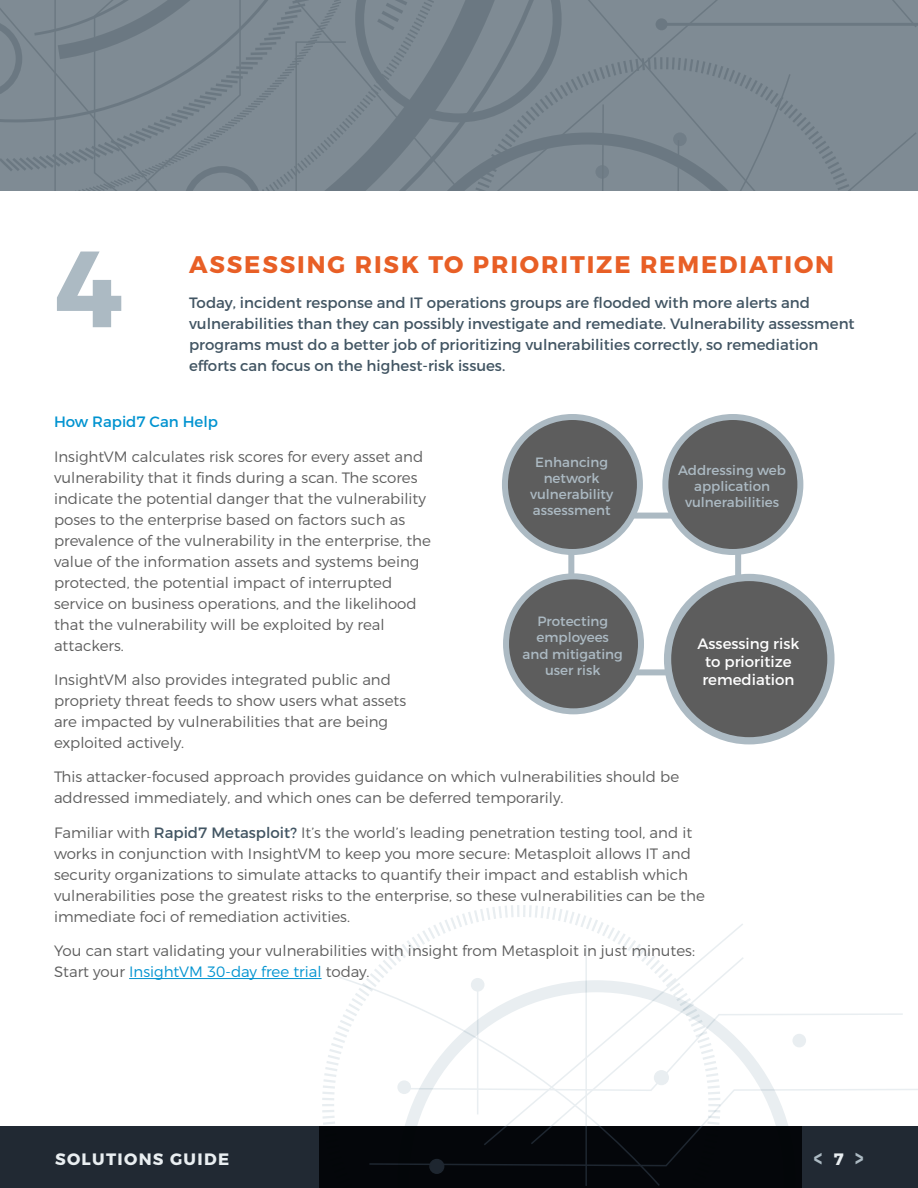
<style>
.page{position:relative;width:918px;height:1188px;background:#fff}
.page>*{position:absolute;margin:0;border:0;box-sizing:border-box;transform-origin:0 0}
.t1{font:700 108px "Montserrat";color:#acbac3}
.t2{font:700 24px "Montserrat";letter-spacing:.08em;color:#e85f26}
.t3{font:700 22.65px "Montserrat";color:#acbac3;scale:.73 1}
.t4{font:700 16.5px "Montserrat";letter-spacing:.08em;color:#e9eef1}
.t5{font:300 15px/21px "Montserrat";color:#5d5d5d}
.t6{font:15px/21px "Montserrat";color:#425563}
.t7{font:15px/18px "Montserrat";color:#fff;text-align:center}
.t8{font:15px "Montserrat";color:#0093d0}
.t9{font:13.5px/16.2px "Montserrat";color:#acbac3;text-align:center}
.s1{font-weight:400;color:#425563}
.s2{color:#0093d0}
.s3{font-size:16.5px;color:#e9eef1}
</style>
<div class="page">
<div style="left:0;top:1127px;width:918px;height:61px;background:#212933"></div>
<svg style="left:0;top:0;width:918px;height:190px;background:#7b8791"></svg>
<div style="left:568px;top:513px;width:173px;height:162px;border:6px solid #acbac3"></div>
<div style="left:506px;top:576px;width:135px;height:135px;background:#5d5d5d;border-radius:50%"></div>
<div style="left:503px;top:573px;width:141px;height:141px;border:6px solid #acbac3;border-radius:50%"></div>
<div style="left:665px;top:417px;width:135px;height:135px;background:#5d5d5d;border-radius:50%"></div>
<div style="left:662px;top:414px;width:141px;height:141px;border:6px solid #acbac3;border-radius:50%"></div>
<div style="left:668px;top:577px;width:163px;height:164px;background:#5d5d5d;border-radius:50%"></div>
<div style="left:664px;top:574px;width:171px;height:170px;border:7px solid #acbac3;border-radius:50%"></div>
<div style="left:505px;top:417px;width:135px;height:135px;background:#5d5d5d;border-radius:50%"></div>
<div style="left:502px;top:414px;width:141px;height:141px;border:6px solid #acbac3;border-radius:50%"></div>
<svg style="left:723px;top:957px;width:195px;height:210px"></svg>
<svg style="left:723px;top:980px;width:73px;height:208px"></svg>
<svg style="left:320px;top:905px;width:403px;height:283px"></svg>
<hr style="left:129px;top:978px;width:193px;height:1px;background:#0093d0">
<h1 class="t1" style="left:54px;top:222px;width:70px">4</h1>
<h2 class="t2" style="left:189px;top:250px;width:647px">ASSESSING RISK TO PRIORITIZE REMEDIATION</h2>
<p class="t6" style="left:189px;top:292px;width:667px">Today, incident response and IT operations groups are flooded with more alerts and vulnerabilities than they can possibly investigate and remediate. Vulnerability assessment programs must do a better job of prioritizing vulnerabilities correctly, so remediation efforts can focus on the highest-risk issues.</p>
<p class="t8" style="left:54px;top:413px;width:166px">How Rapid7 Can Help</p>
<p class="t5" style="left:54px;top:446px;width:379px">InsightVM calculates risk scores for every asset and vulnerability that it finds during a scan. The scores indicate the potential danger that the vulnerability poses to the enterprise based on factors such as prevalence of the vulnerability in the enterprise, the value of the information assets and systems being protected, the potential impact of interrupted service on business operations, and the likelihood that the vulnerability will be exploited by real attackers.</p>
<p class="t5" style="left:54px;top:669px;width:354px">InsightVM also provides integrated public and propriety threat feeds to show users what assets are impacted by vulnerabilities that are being exploited actively.</p>
<p class="t9" style="left:530px;top:454px;width:85px">Enhancing network vulnerability assessment</p>
<p class="t9" style="left:523px;top:613px;width:102px">Protecting employees and mitigating user risk</p>
<p class="t9" style="left:678px;top:462px;width:109px">Addressing web application vulnerabilities</p>
<p class="t7" style="left:698px;top:634px;width:103px">Assessing risk to prioritize remediation</p>
<p class="t5" style="left:54px;top:766px;width:627px">This attacker-focused approach provides guidance on which vulnerabilities should be addressed immediately, and which ones can be deferred temporarily.</p>
<p class="t5" style="left:54px;top:821px;width:652px">Familiar with <span class="s1">Rapid7 Metasploit?</span> It’s the world’s leading penetration testing tool, and it works in conjunction with InsightVM to keep you more secure: Metasploit allows IT and security organizations to simulate attacks to quantify their impact and establish which vulnerabilities pose the greatest risks to the enterprise, so these vulnerabilities can be the immediate foci of remediation activities.</p>
<p class="t5" style="left:54px;top:940px;width:642px">You can start validating your vulnerabilities with insight from Metasploit in just minutes:<br>Start your <span class="s2">InsightVM 30-day free trial</span> today.</p>
<p class="t4" style="left:55px;top:1149px;width:176px">SOLUTIONS GUIDE</p>
<h3 class="t3" style="left:814px;top:1144px;width:70px">&lt; <span class="s3">7</span> &gt;</h3>
</div>
